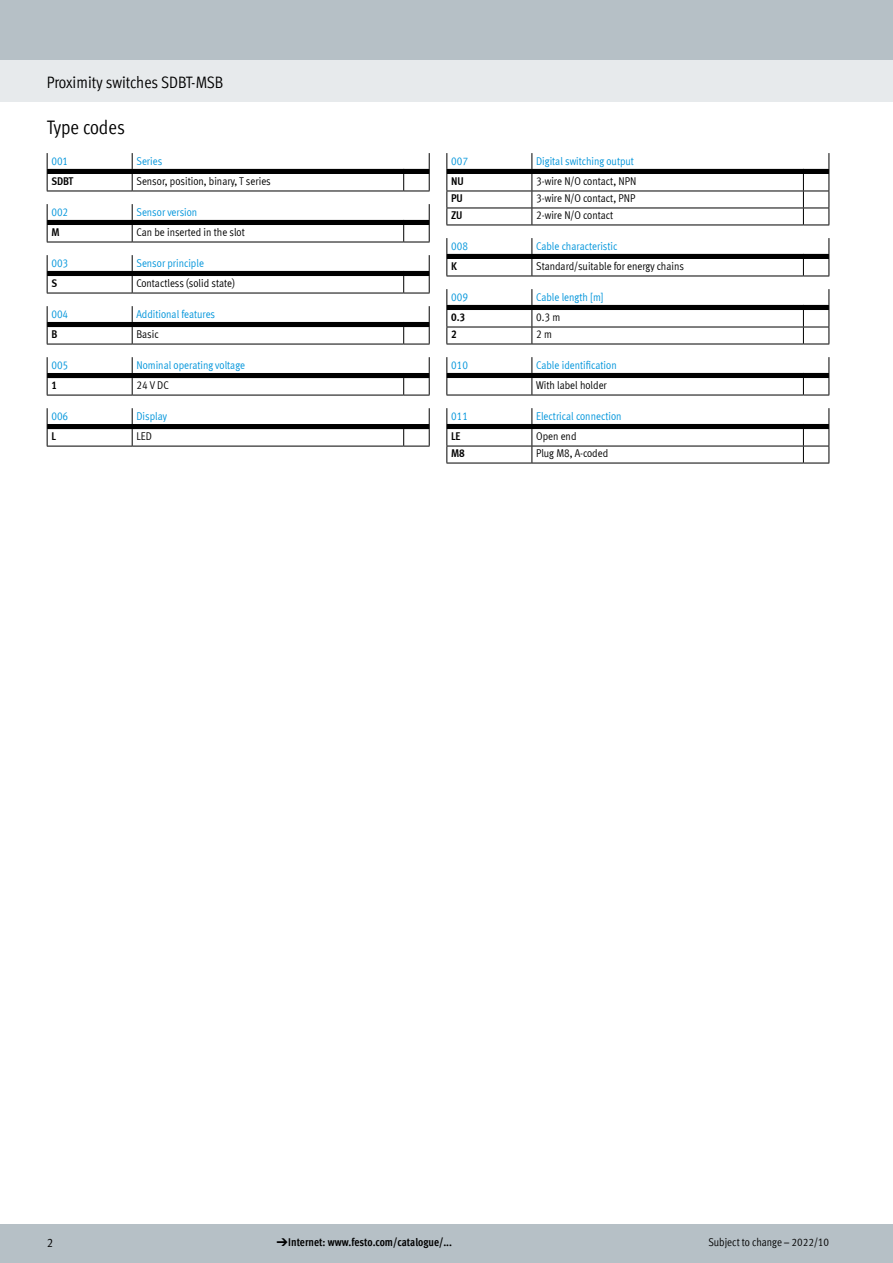
<style>
.page{position:relative;width:893px;height:1263px;background:#fff}
.page>*{position:absolute;margin:0;border:0;box-sizing:border-box;transform-origin:0 0}
.FES_title_section{font:condensed 19.5px "Festo";color:#000}
.FES_title_family{font:condensed 16.5px "Festo";letter-spacing:-.01em;color:#000}
.t1{font:condensed 12.75px "Festo";color:#000}
.t2{font:11.25px/20.5px "Meta Cond LF";color:#0095db}
.t3{font:11.25px "Meta Cond LF";color:#000}
.t4{font:700 condensed 11.25px "Festo";color:#000}
.t5{font:700 11.25px "Meta Cond LF";letter-spacing:-.01em;color:#000}
.t6{font:condensed 11.25px "Festo";letter-spacing:-.005em;color:#000}
.s1{color:#000}
.s2{font-family:"Meto Pict 182";font-weight:400;font-stretch:normal}
</style>
<div class="page">
<div style="left:0;top:1225px;width:893px;height:38px;background:#b6c0c6"></div>
<div style="left:0;top:60px;width:893px;height:42px;background:#e7eaec"></div>
<div style="left:0;top:0;width:893px;height:60px;background:#b6c0c6"></div>
<svg style="left:47px;top:153px;width:383px;height:39px"></svg>
<svg style="left:47px;top:204px;width:383px;height:39px"></svg>
<svg style="left:47px;top:255px;width:383px;height:39px"></svg>
<svg style="left:47px;top:306px;width:383px;height:39px"></svg>
<svg style="left:47px;top:357px;width:383px;height:39px"></svg>
<svg style="left:47px;top:408px;width:383px;height:39px"></svg>
<svg style="left:446px;top:153px;width:383px;height:73px"></svg>
<svg style="left:446px;top:238px;width:383px;height:39px"></svg>
<svg style="left:446px;top:289px;width:383px;height:56px"></svg>
<svg style="left:446px;top:357px;width:383px;height:39px"></svg>
<svg style="left:446px;top:408px;width:383px;height:56px"></svg>
<p class="FES_title_family" style="left:47px;top:71px;width:178px">Proximity switches SDBT-MSB</p>
<p class="FES_title_section" style="left:47px;top:113px;width:80px">Type codes</p>
<p class="t2" style="left:51px;top:150px;width:18px">001</p>
<p class="t2" style="left:136px;top:150px;width:27px">Series</p>
<p class="t5" style="left:51px;top:174px;width:24px">SDBT</p>
<p class="t3" style="left:136px;top:174px;width:136px">Sensor, position, binary, T series</p>
<p class="t2" style="left:51px;top:201px;width:18px">002</p>
<p class="t2" style="left:136px;top:201px;width:62px">Sensor version</p>
<p class="t5" style="left:51px;top:225px;width:10px">M</p>
<p class="t3" style="left:136px;top:225px;width:110px">Can be inserted in the slot</p>
<p class="t2" style="left:51px;top:252px;width:18px">003</p>
<p class="t2" style="left:136px;top:252px;width:69px">Sensor principle</p>
<p class="t5" style="left:51px;top:276px;width:7px">S</p>
<p class="t3" style="left:136px;top:276px;width:100px">Contactless (solid state)</p>
<p class="t2" style="left:51px;top:303px;width:18px">004</p>
<p class="t2" style="left:136px;top:303px;width:80px">Additional features</p>
<p class="t5" style="left:51px;top:327px;width:7px">B</p>
<p class="t3" style="left:136px;top:327px;width:24px">Basic</p>
<p class="t2" style="left:51px;top:354px;width:18px">005</p>
<p class="t2" style="left:136px;top:354px;width:110px">Nominal operating voltage</p>
<p class="t5" style="left:51px;top:378px;width:7px">1</p>
<p class="t3" style="left:136px;top:378px;width:34px">24 V DC</p>
<p class="t2" style="left:51px;top:405px;width:18px">006</p>
<p class="t2" style="left:136px;top:405px;width:32px">Display</p>
<p class="t5" style="left:51px;top:429px;width:6px">L</p>
<p class="t3" style="left:136px;top:429px;width:17px">LED</p>
<p class="t2" style="left:451px;top:150px;width:18px">007</p>
<p class="t2" style="left:536px;top:150px;width:99px">Digital switching output</p>
<p class="t5" style="left:451px;top:174px;width:14px">NU</p>
<p class="t3" style="left:536px;top:174px;width:102px">3-wire N/O contact, NPN</p>
<p class="t5" style="left:451px;top:191px;width:13px">PU</p>
<p class="t3" style="left:536px;top:191px;width:101px">3-wire N/O contact, PNP</p>
<p class="t5" style="left:451px;top:208px;width:13px">ZU</p>
<p class="t3" style="left:536px;top:208px;width:79px">2-wire N/O contact</p>
<p class="t2" style="left:451px;top:235px;width:18px">008</p>
<p class="t2" style="left:536px;top:235px;width:83px">Cable characteristic</p>
<p class="t5" style="left:451px;top:259px;width:7px">K</p>
<p class="t3" style="left:536px;top:259px;width:149px">Standard/suitable for energy chains</p>
<p class="t2" style="left:451px;top:286px;width:18px">009</p>
<p class="t2" style="left:536px;top:286px;width:69px">Cable length [m]</p>
<p class="t5" style="left:451px;top:310px;width:16px">0.3</p>
<p class="t3" style="left:536px;top:310px;width:26px">0.3 m</p>
<p class="t5" style="left:451px;top:327px;width:7px">2</p>
<p class="t3" style="left:536px;top:327px;width:17px">2 m</p>
<p class="t2" style="left:451px;top:354px;width:18px">010</p>
<p class="t2" style="left:536px;top:354px;width:82px">Cable identification<br><span class="s1">With label holder</span></p>
<p class="t2" style="left:451px;top:405px;width:18px">011</p>
<p class="t2" style="left:536px;top:405px;width:87px">Electrical connection</p>
<p class="t5" style="left:451px;top:429px;width:11px">LE</p>
<p class="t3" style="left:536px;top:429px;width:42px">Open end</p>
<p class="t5" style="left:451px;top:446px;width:15px">M8</p>
<p class="t3" style="left:536px;top:446px;width:74px">Plug M8, A-coded</p>
<p class="t1" style="left:47px;top:1233px;width:8px">2</p>
<p class="t4" style="left:276px;top:1234px;width:177px"><span class="s2">d</span> Internet: www.festo.com/catalogue/...</p>
<p class="t6" style="left:708px;top:1234px;width:122px">Subject to change – 2022/10</p>
</div>
